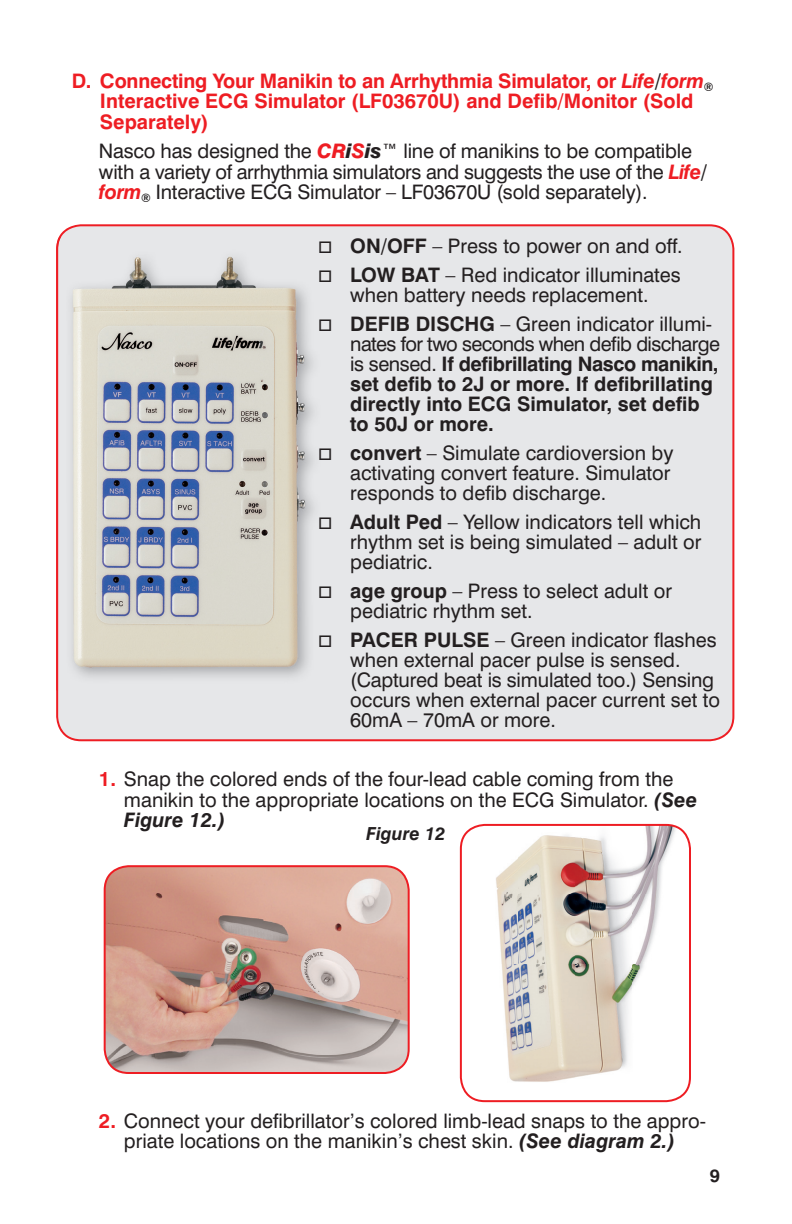
<style>
.page{position:relative;width:792px;height:1224px;background:#fff}
.page>*{position:absolute;margin:0;border:0;box-sizing:border-box;transform-origin:0 0}
.t1{font:20px/20px "Swiss 721 BT";color:#231f20}
.t2{font:700 20px/20px "Swiss 721 BT";color:#231f20}
.t3{font:700 20px/20.4px "Swiss 721 BT";color:#ee1d23}
.t4{font:italic 700 18px "Swiss 721 BT";color:#231f20}
.t5{font:700 18px "Swiss 721 BT";color:#231f20}
.s1{font-style:italic}
.s2{font-style:italic;color:#231f20}
.s3{font-weight:800;font-style:italic;color:#ee1d23}
.s4{font-weight:800;font-style:italic}
.s5{font-weight:700;font-style:italic;color:#ee1d23}
.s6{font-weight:700;font-style:italic}
.s7{font-weight:700}
.s8{font-weight:400}
.s9{font-weight:700;color:#ee1d23}
</style>
<div class="page">
<div style="left:56px;top:224px;width:678px;height:517px;background:#e6e7e9"></div>
<img style="left:61px;top:237px;width:271px;height:454px">
<img style="left:56px;top:237px;width:5px;height:454px">
<img style="left:105px;top:866px;width:304px;height:207px">
<div style="left:104px;top:865px;width:306px;height:209px;border:2px solid #ee1d23;border-radius:24px"></div>
<img style="left:461px;top:825px;width:229px;height:276px">
<div style="left:460px;top:824px;width:231px;height:278px;border:2px solid #ee1d23;border-radius:24px"></div>
<p class="t3" style="left:100px;top:71px;width:615px;text-indent:-28px">D. Connecting Your Manikin to an Arrhythmia Simulator, or <span class="s1">Life</span><span class="s2">/</span><span class="s1">form</span><sub>®<br></sub>Interactive ECG Simulator (LF03670U) and Defib/Monitor (Sold<br>Separately)</p>
<p class="t1" style="left:99px;top:141px;width:610px">Nasco has designed the <span class="s3">CR</span><span class="s4">i</span><span class="s3">S</span><span class="s4">is</span>™ line of manikins to be compatible with a variety of arrhythmia simulators and suggests the use of the <span class="s5">Life</span><span class="s6">/ </span><span class="s5">form</span><sub>®</sub> Interactive ECG Simulator – LF03670U (sold separately).</p>
<p class="t1" style="left:318px;top:236px;width:366px">□ <span class="s7">ON/OFF</span> – Press to power on and off.</p>
<p class="t1" style="left:318px;top:265px;width:364px;text-align:center">□ <span class="s7">LOW BAT</span> – Red indicator illuminates when battery needs replacement.</p>
<p class="t2" style="left:350px;top:314px;width:371px;text-indent:-32px">□ DEFIB DISCHG <span class="s8">– Green indicator illumi&shy;nates for two seconds when defib discharge is sensed.</span> If defibrillating Nasco manikin, set defib to 2J or more. If defibrillating directly into ECG Simulator, set defib to 50J or more.</p>
<p class="t1" style="left:350px;top:443px;width:325px;text-indent:-32px">□ <span class="s7">convert</span> – Simulate cardioversion by activating convert feature. Simulator responds to defib discharge.</p>
<p class="t1" style="left:350px;top:512px;width:353px;text-align:justify;text-indent:-32px">□ <span class="s7">Adult Ped</span> – Yellow indicators tell which rhythm set is being simulated – adult or pediatric.</p>
<p class="t1" style="left:350px;top:581px;width:323px;text-indent:-32px">□ <span class="s7">age group</span> – Press to select adult or pediatric rhythm set.</p>
<p class="t1" style="left:350px;top:630px;width:371px;text-indent:-32px">□ <span class="s7">PACER PULSE</span> – Green indicator flashes when external pacer pulse is sensed. (Captured beat is simulated too.) Sensing occurs when external pacer current set to 60mA – 70mA or more.</p>
<p class="t1" style="left:124px;top:769px;width:575px;text-indent:-25px"><span class="s9">1.</span> Snap the colored ends of the four-lead cable coming from the manikin to the appropriate locations on the ECG Simulator. <span class="s6">(See<br>Figure 12.)</span></p>
<p class="t4" style="left:366px;top:823px;width:81px">Figure 12</p>
<p class="t1" style="left:99px;top:1110px;width:608px;text-align:center"><span class="s9">2.</span> Connect your defibrillator’s colored limb-lead snaps to the appro&shy;priate locations on the manikin’s chest skin. <span class="s6">(See diagram 2.)</span></p>
<p class="t5" style="left:710px;top:1165px;width:12px">9</p>
</div>
